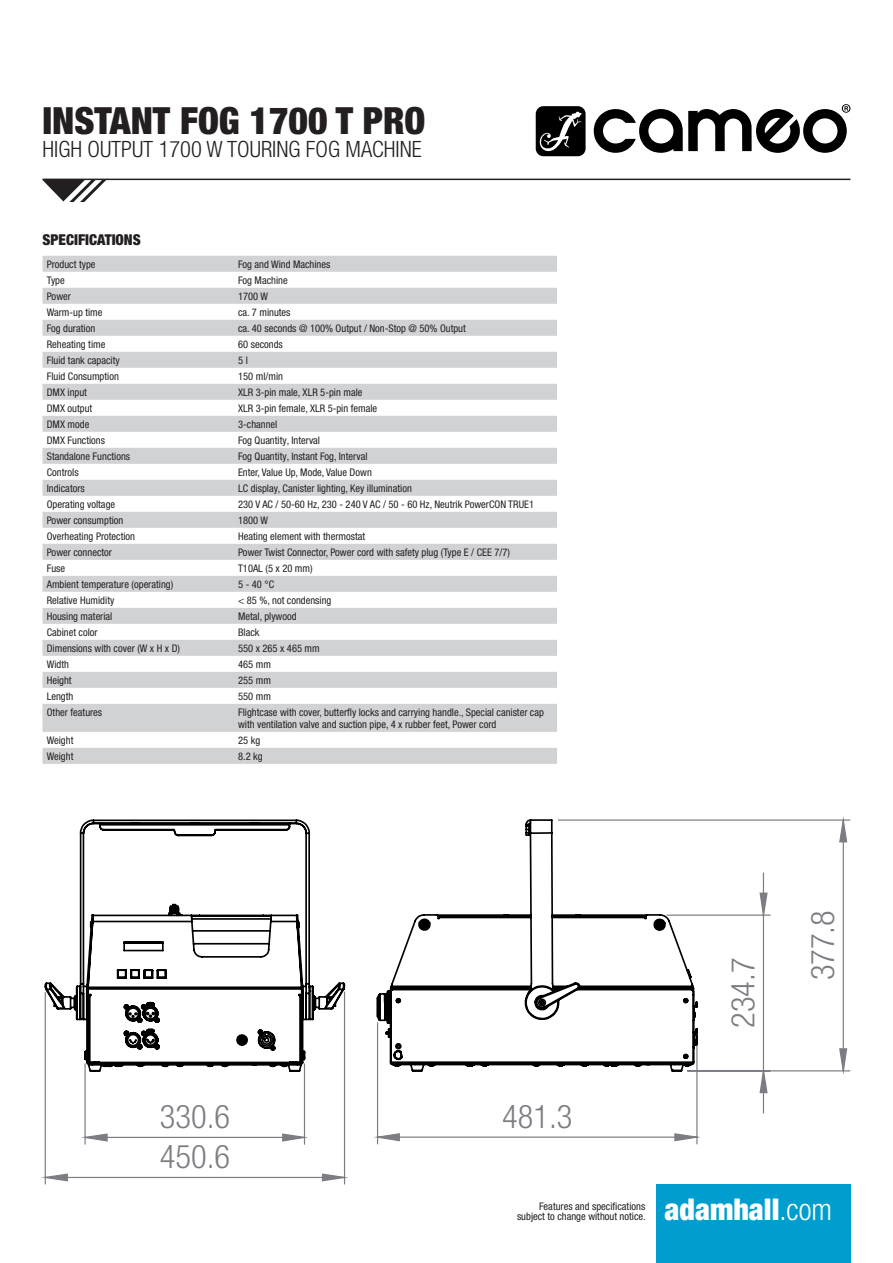
<style>
.page{position:relative;width:893px;height:1263px;background:#fff}
.page>*{position:absolute;margin:0;border:0;box-sizing:border-box;transform-origin:0 0}
.t1{font:900 condensed 37.5px "Helvetica Neue LT Pro";color:#231f20}
.t2{font:300 condensed 32.55px/40px "Helvetica Neue LT Pro";color:#7c7d82}
.t3{font:900 condensed 30px "Helvetica Neue LT Pro";color:#fff}
.t4{font:300 condensed 22.5px "Helvetica Neue LT Pro";color:#231f20}
.t5{font:900 condensed 15px "Helvetica Neue LT Pro";color:#231f20}
.t6{font:condensed 10.5px/10.5px "Helvetica Neue LT Pro";color:#231f20;text-align:right}
.s1{font-weight:300}
</style>
<div class="page">
<div style="left:656px;top:1184px;width:194px;height:79px;background:#009ece"></div>
<hr style="left:43px;top:179px;width:807px;height:1px;background:#231f20">
<svg style="left:43px;top:180px;width:63px;height:22px"></svg>
<svg style="left:536px;top:106px;width:50px;height:50px;background:#2c2c2c"></svg>
<svg style="left:594px;top:104px;width:256px;height:49px"></svg>
<svg style="left:43px;top:256px;width:514px;height:508px;fill:#d7d8da"></svg>
<hr style="left:344px;top:992px;width:1px;height:192px;background:#7c7d82">
<hr style="left:45px;top:992px;width:1px;height:192px;background:#7c7d82">
<hr style="left:304px;top:1064px;width:1px;height:80px;background:#7c7d82">
<hr style="left:84px;top:1064px;width:2px;height:80px;background:#7c7d82">
<svg style="left:44px;top:1133px;width:302px;height:49px"></svg>
<svg style="left:44px;top:819px;width:302px;height:254px"></svg>
<hr style="left:763px;top:873px;width:1px;height:42px;background:#7c7d82">
<hr style="left:763px;top:1071px;width:1px;height:42px;background:#7c7d82">
<hr style="left:667px;top:914px;width:103px;height:2px;background:#7c7d82">
<hr style="left:558px;top:819px;width:292px;height:2px;background:#7c7d82">
<hr style="left:688px;top:1070px;width:162px;height:1px;background:#7c7d82">
<hr style="left:696px;top:1039px;width:1px;height:105px;background:#7c7d82">
<hr style="left:377px;top:1023px;width:1px;height:121px;background:#7c7d82">
<svg style="left:760px;top:893px;width:7px;height:200px"></svg>
<svg style="left:840px;top:820px;width:7px;height:251px"></svg>
<svg style="left:378px;top:1134px;width:319px;height:7px"></svg>
<svg style="left:376px;top:819px;width:323px;height:253px"></svg>
<h1 class="t1" style="left:43px;top:98px;width:384px">INSTANT FOG 1700 T PRO</h1>
<h3 class="t4" style="left:43px;top:136px;width:381px">HIGH OUTPUT 1700 W TOURING FOG MACHINE</h3>
<h3 class="t5" style="left:43px;top:230px;width:100px">SPECIFICATIONS</h3>
<p class="t6" style="left:47px;top:258px;width:50px">Product type</p>
<p class="t6" style="left:238px;top:258px;width:94px">Fog and Wind Machines</p>
<p class="t6" style="left:47px;top:274px;width:20px">Type</p>
<p class="t6" style="left:238px;top:274px;width:51px">Fog Machine</p>
<p class="t6" style="left:47px;top:290px;width:26px">Power</p>
<p class="t6" style="left:238px;top:290px;width:31px">1700 W</p>
<p class="t6" style="left:47px;top:306px;width:57px">Warm-up time</p>
<p class="t6" style="left:238px;top:306px;width:54px">ca. 7 minutes</p>
<p class="t6" style="left:47px;top:322px;width:50px">Fog duration</p>
<p class="t6" style="left:238px;top:322px;width:229px">ca. 40 seconds @ 100% Output / Non-Stop @ 50% Output</p>
<p class="t6" style="left:47px;top:338px;width:60px">Reheating time</p>
<p class="t6" style="left:238px;top:338px;width:46px">60 seconds</p>
<p class="t6" style="left:47px;top:354px;width:74px">Fluid tank capacity</p>
<p class="t6" style="left:238px;top:354px;width:11px">5 l</p>
<p class="t6" style="left:47px;top:370px;width:74px">Fluid Consumption</p>
<p class="t6" style="left:238px;top:370px;width:46px">150 ml/min</p>
<p class="t6" style="left:47px;top:386px;width:42px">DMX input</p>
<p class="t6" style="left:238px;top:386px;width:126px">XLR 3-pin male, XLR 5-pin male</p>
<p class="t6" style="left:47px;top:402px;width:47px">DMX output</p>
<p class="t6" style="left:238px;top:402px;width:141px">XLR 3-pin female, XLR 5-pin female</p>
<p class="t6" style="left:47px;top:418px;width:44px">DMX mode</p>
<p class="t6" style="left:238px;top:418px;width:41px">3-channel</p>
<p class="t6" style="left:47px;top:434px;width:60px">DMX Functions</p>
<p class="t6" style="left:238px;top:434px;width:83px">Fog Quantity, Interval</p>
<p class="t6" style="left:47px;top:450px;width:85px">Standalone Functions</p>
<p class="t6" style="left:238px;top:450px;width:131px">Fog Quantity, Instant Fog, Interval</p>
<p class="t6" style="left:47px;top:466px;width:33px">Controls</p>
<p class="t6" style="left:238px;top:466px;width:135px">Enter, Value Up, Mode, Value Down</p>
<p class="t6" style="left:47px;top:482px;width:40px">Indicators</p>
<p class="t6" style="left:238px;top:482px;width:175px">LC display, Canister lighting, Key illumination</p>
<p class="t6" style="left:47px;top:498px;width:70px">Operating voltage</p>
<p class="t6" style="left:238px;top:498px;width:298px">230 V AC / 50-60 Hz, 230 - 240 V AC / 50 - 60 Hz, Neutrik PowerCON TRUE1</p>
<p class="t6" style="left:47px;top:514px;width:78px">Power consumption</p>
<p class="t6" style="left:238px;top:514px;width:31px">1800 W</p>
<p class="t6" style="left:47px;top:530px;width:90px">Overheating Protection</p>
<p class="t6" style="left:238px;top:530px;width:129px">Heating element with thermostat</p>
<p class="t6" style="left:47px;top:546px;width:67px">Power connector</p>
<p class="t6" style="left:238px;top:546px;width:273px">Power Twist Connector, Power cord with safety plug (Type E / CEE 7/7)</p>
<p class="t6" style="left:47px;top:562px;width:20px">Fuse</p>
<p class="t6" style="left:238px;top:562px;width:76px">T10AL (5 x 20 mm)</p>
<p class="t6" style="left:47px;top:578px;width:128px">Ambient temperature (operating)</p>
<p class="t6" style="left:238px;top:578px;width:38px">5 - 40 °C</p>
<p class="t6" style="left:47px;top:594px;width:69px">Relative Humidity</p>
<p class="t6" style="left:238px;top:594px;width:95px">&lt; 85 %, not condensing</p>
<p class="t6" style="left:47px;top:610px;width:67px">Housing material</p>
<p class="t6" style="left:238px;top:610px;width:60px">Metal, plywood</p>
<p class="t6" style="left:47px;top:626px;width:52px">Cabinet color</p>
<p class="t6" style="left:238px;top:626px;width:23px">Black</p>
<p class="t6" style="left:47px;top:642px;width:135px">Dimensions with cover (W x H x D)</p>
<p class="t6" style="left:238px;top:642px;width:83px">550 x 265 x 465 mm</p>
<p class="t6" style="left:47px;top:658px;width:24px">Width</p>
<p class="t6" style="left:238px;top:658px;width:34px">465 mm</p>
<p class="t6" style="left:47px;top:674px;width:26px">Height</p>
<p class="t6" style="left:238px;top:674px;width:34px">255 mm</p>
<p class="t6" style="left:47px;top:690px;width:28px">Length</p>
<p class="t6" style="left:238px;top:690px;width:34px">550 mm</p>
<p class="t6" style="left:47px;top:706px;width:57px">Other features</p>
<p class="t6" style="left:238px;top:706px;width:307px;line-height:12px;text-align:left">Flightcase with cover, butterfly locks and carrying handle., Special canister cap with ventilation valve and suction pipe, 4 x rubber feet, Power cord</p>
<p class="t6" style="left:47px;top:734px;width:28px">Weight</p>
<p class="t6" style="left:238px;top:734px;width:24px">25 kg</p>
<p class="t6" style="left:47px;top:750px;width:28px">Weight</p>
<p class="t6" style="left:238px;top:750px;width:26px">8.2 kg</p>
<h2 class="t2" style="left:723px;top:1028px;width:72px;rotate:-90deg">234.7</h2>
<h2 class="t2" style="left:802px;top:980px;width:72px;rotate:-90deg">377.8</h2>
<h2 class="t2" style="left:160px;top:1096px;width:72px">330.6<br>450.6</h2>
<h2 class="t2" style="left:502px;top:1096px;width:72px">481.3</h2>
<p class="t6" style="left:517px;top:1201px;width:130px">Features and specifications subject to change without notice.</p>
<h3 class="t3" style="left:664px;top:1192px;width:169px">adamhall<span class="s1">.com</span></h3>
</div>
